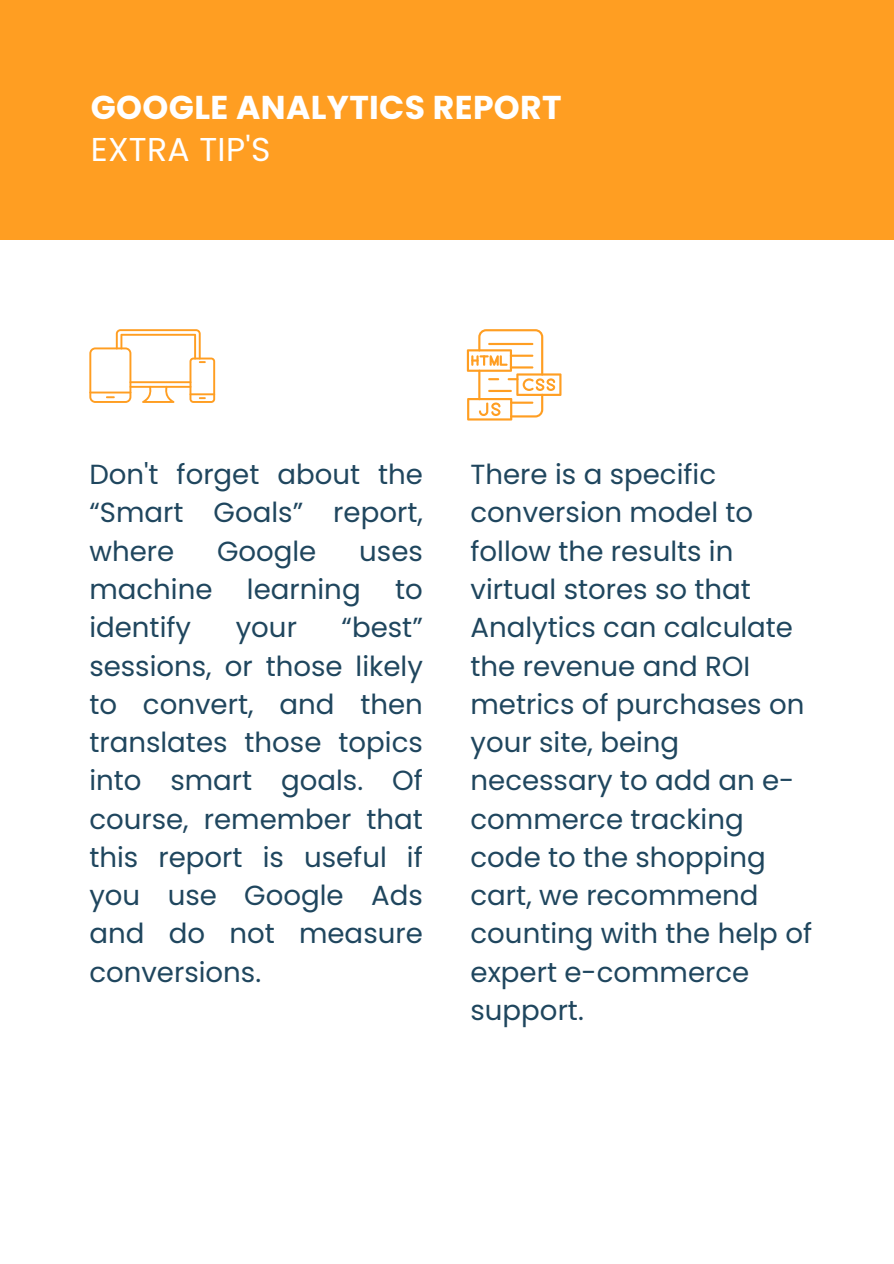
<style>
.page{position:relative;width:894px;height:1264px;background:#fff}
.page>*{position:absolute;margin:0;border:0;box-sizing:border-box;transform-origin:0 0}
.t1{font:700 33px "Poppins";letter-spacing:.01em;color:#fff}
.t2{font:33px "Poppins";letter-spacing:.01em;color:#fff}
.t3{font:27.6px/38.2px "Poppins";color:#1f465e;text-align:justify}
</style>
<div class="page">
<svg style="left:466px;top:329px;width:95px;height:91px"></svg>
<svg style="left:89px;top:329px;width:126px;height:74px"></svg>
<div style="left:0;top:0;width:893px;height:239px;background:#ff9e22"></div>
<p class="t1" style="left:91px;top:85px;width:472px">GOOGLE ANALYTICS REPORT</p>
<p class="t2" style="left:91px;top:126px;width:181px">EXTRA TIP'S</p>
<p class="t3" style="left:89px;top:455px;width:335px">Don't forget about the “Smart Goals” report, where</p>
<p class="t3" style="left:217px;top:532px;width:101px">Google</p>
<p class="t3" style="left:89px;top:532px;width:335px;text-indent:270px">uses machine learning to identify</p>
<p class="t3" style="left:89px;top:608px;width:335px;text-indent:252px">“best” sessions, or those likely to convert, and then translates those topics into smart goals. Of course, remember that this report is useful if you use Google Ads and do not measure conversions.</p>
<p class="t3" style="left:236px;top:608px;width:63px">your</p>
<p class="t3" style="left:470px;top:455px;width:343px;text-align:left">There is a specific conversion model to follow the results in virtual stores so that<br>Analytics can calculate the revenue and ROI metrics of purchases on your site, being necessary to add an e&shy;commerce tracking code to the shopping cart, we recommend counting with the help of expert e-commerce support.</p>
</div>
